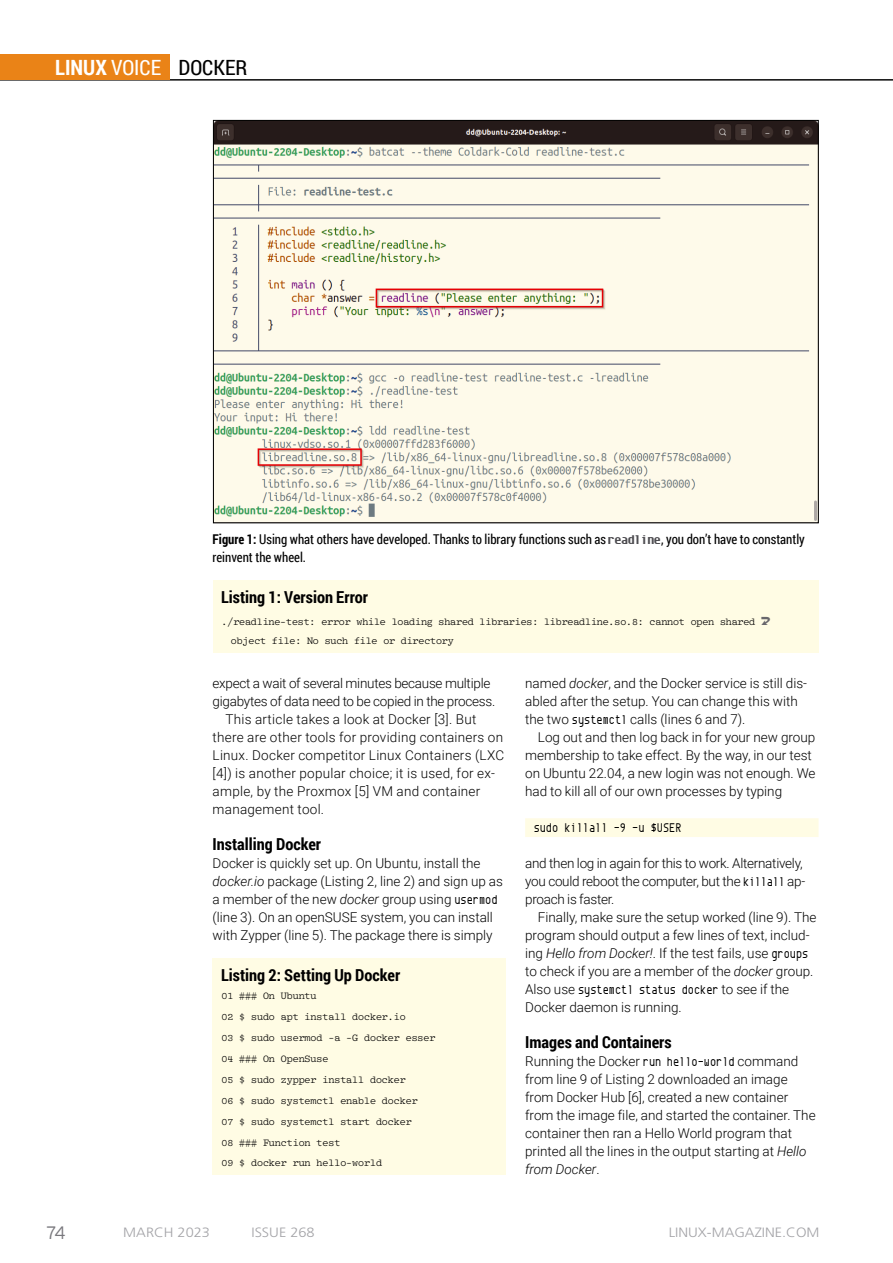
<style>
.page{position:relative;width:893px;height:1263px;background:#fff}
.page>*{position:absolute;margin:0;border:0;box-sizing:border-box;transform-origin:0 0}
.t1{font:21px "Roboto Condensed";color:#000}
.t2{font:300 18px "Interstate";color:#79787d}
.t3{font:700 16.5px "Roboto Condensed";color:#000}
.t4{font:300 13.5px/18px "Roboto";color:#000}
.t5{font:300 13.5px "Roboto";letter-spacing:.02em;color:#000}
.t6{font:300 13.5px/18px "Roboto";letter-spacing:-.02em;color:#000}
.t7{font:13.5px/18px "Roboto Condensed";color:#000;scale:.95 1}
.t8{font:300 13.5px "Frutiger";color:#a3a3a7;scale:1.08 1}
.t9{font:12.75px "Envy Code R";color:#000;scale:.9 1}
.t10{font:8.85px/19px "Fantabular MVB";color:#000;scale:.96 1}
.s1{font-weight:700;color:#fff}
.s2{color:#fff}
.s3{font-weight:700}
.s4{font-family:"Envy Code R";font-weight:700;font-size:12.75px;color:#4e4d51}
.s5{font-style:italic}
.s6{font-family:"Envy Code R";font-weight:400;font-size:12.75px}
.s7{font-family:"Roboto";font-weight:300;font-size:13.5px}
</style>
<div class="page">
<hr style="left:0;top:80px;width:893px;height:1px;background:#000">
<div style="left:525px;top:818px;width:294px;height:19px;background:#fffce4"></div>
<img style="left:215px;top:122px;width:602px;height:399px">
<div style="left:213px;top:580px;width:605px;height:72px;background:#fffce4"></div>
<div style="left:213px;top:958px;width:293px;height:217px;background:#fffce4"></div>
<div style="left:0;top:54px;width:170px;height:26px;background:#ea8317"></div>
<h1 class="t1" style="left:55px;top:52px;width:194px"><span class="s1">LINUX</span> <span class="s2">VOICE</span> DOCKER</h1>
<p class="t7" style="left:213px;top:530px;width:625px"><span class="s3">Figure 1:</span> Using what others have developed. Thanks to library functions such as <span class="s4">readline</span>, you don’t have to constantly reinvent the wheel.</p>
<p class="t3" style="left:221px;top:586px;width:148px">Listing 1: Version Error</p>
<p class="t10" style="left:231px;top:612px;width:548px;text-indent:-9px">./readline‑test: error while loading shared libraries: libreadline.so.8: cannot open shared object file: No such file or directory</p>
<p class="t6" style="left:213px;top:674px;width:279px">expect a wait of several minutes because multiple</p>
<p class="t6" style="left:213px;top:692px;width:284px">gigabytes of data need to be copied in the process.</p>
<p class="t5" style="left:225px;top:710px;width:252px">This article takes a look at Docker [3]. But</p>
<p class="t5" style="left:213px;top:728px;width:292px">there are other tools for providing containers on</p>
<p class="t5" style="left:213px;top:746px;width:293px">Linux. Docker competitor Linux Containers (LXC</p>
<p class="t5" style="left:213px;top:764px;width:284px">[4]) is another popular choice; it is used, for ex-</p>
<p class="t5" style="left:213px;top:782px;width:269px">ample, by the Proxmox [5] VM and container</p>
<p class="t5" style="left:213px;top:800px;width:113px">management tool.</p>
<p class="t3" style="left:213px;top:833px;width:110px">Installing Docker</p>
<p class="t4" style="left:213px;top:854px;width:292px">Docker is quickly set up. On Ubuntu, install the <span class="s5">docker.io</span> package (Listing 2, line 2) and sign up as a member of the new <span class="s5">docker</span> group using <span class="s6">usermod </span>(line 3). On an openSUSE system, you can install with Zypper (line 5). The package there is simply</p>
<p class="t3" style="left:221px;top:964px;width:181px">Listing 2: Setting Up Docker</p>
<p class="t10" style="left:221px;top:986px;width:101px">01 ### On Ubuntu</p>
<p class="t10" style="left:221px;top:1007px;width:194px">02 $ sudo apt install docker.io</p>
<p class="t10" style="left:221px;top:1028px;width:225px">03 $ sudo usermod ‑a ‑G docker esser</p>
<p class="t10" style="left:221px;top:1049px;width:113px">04 ### On OpenSuse</p>
<p class="t10" style="left:221px;top:1070px;width:194px">05 $ sudo zypper install docker</p>
<p class="t10" style="left:221px;top:1091px;width:206px">06 $ sudo systemctl enable docker</p>
<p class="t10" style="left:221px;top:1112px;width:200px">07 $ sudo systemctl start docker</p>
<p class="t10" style="left:221px;top:1133px;width:125px">08 ### Function test</p>
<p class="t10" style="left:221px;top:1154px;width:169px">09 $ docker run hello‑world</p>
<p class="t4" style="left:525px;top:674px;width:283px">named <span class="s5">docker</span>, and the Docker service is still dis&shy;abled after the setup. You can change this with the two <span class="s6">systemctl</span> calls (lines 6 and 7).</p>
<p class="t4" style="left:525px;top:728px;width:292px;text-indent:13px">Log out and then log back in for your new group membership to take effect. By the way, in our test on Ubuntu 22.04, a new login was not enough. We had to kill all of our own processes by typing</p>
<p class="t9" style="left:534px;top:819px;width:166px">sudo killall ‑9 ‑u $USER</p>
<p class="t6" style="left:525px;top:854px;width:282px">and then log in again for this to work. Alternatively, you could reboot the computer, but the <span class="s6">killall</span> ap&shy;proach is faster.</p>
<p class="t4" style="left:525px;top:908px;width:293px;text-indent:13px">Finally, make sure the setup worked (line 9). The program should output a few lines of text, includ&shy;ing <span class="s5">Hello from Docker!</span>. If the test fails, use <span class="s6">groups </span>to check if you are a member of the <span class="s5">docker</span> group.</p>
<p class="t9" style="left:525px;top:981px;width:295px"><span class="s7">Also use</span> systemctl status docker <span class="s7">to see if the</span></p>
<p class="t4" style="left:525px;top:998px;width:158px">Docker daemon is running.</p>
<p class="t3" style="left:525px;top:1031px;width:148px">Images and Containers</p>
<p class="t4" style="left:525px;top:1052px;width:292px">Running the Docker <span class="s6">run hello‑world</span> command from line 9 of Listing 2 downloaded an image from Docker Hub [6], created a new container from the image file, and started the container. The container then ran a Hello World program that printed all the lines in the output starting at <span class="s5">Hello from Docker</span>.</p>
<h2 class="t2" style="left:47px;top:1222px;width:20px">74</h2>
<p class="t8" style="left:123px;top:1224px;width:82px">MARCH 2023</p>
<p class="t8" style="left:251px;top:1224px;width:60px">ISSUE 268</p>
<p class="t8" style="left:669px;top:1224px;width:141px">LINUX-MAGAZINE.COM</p>
</div>
